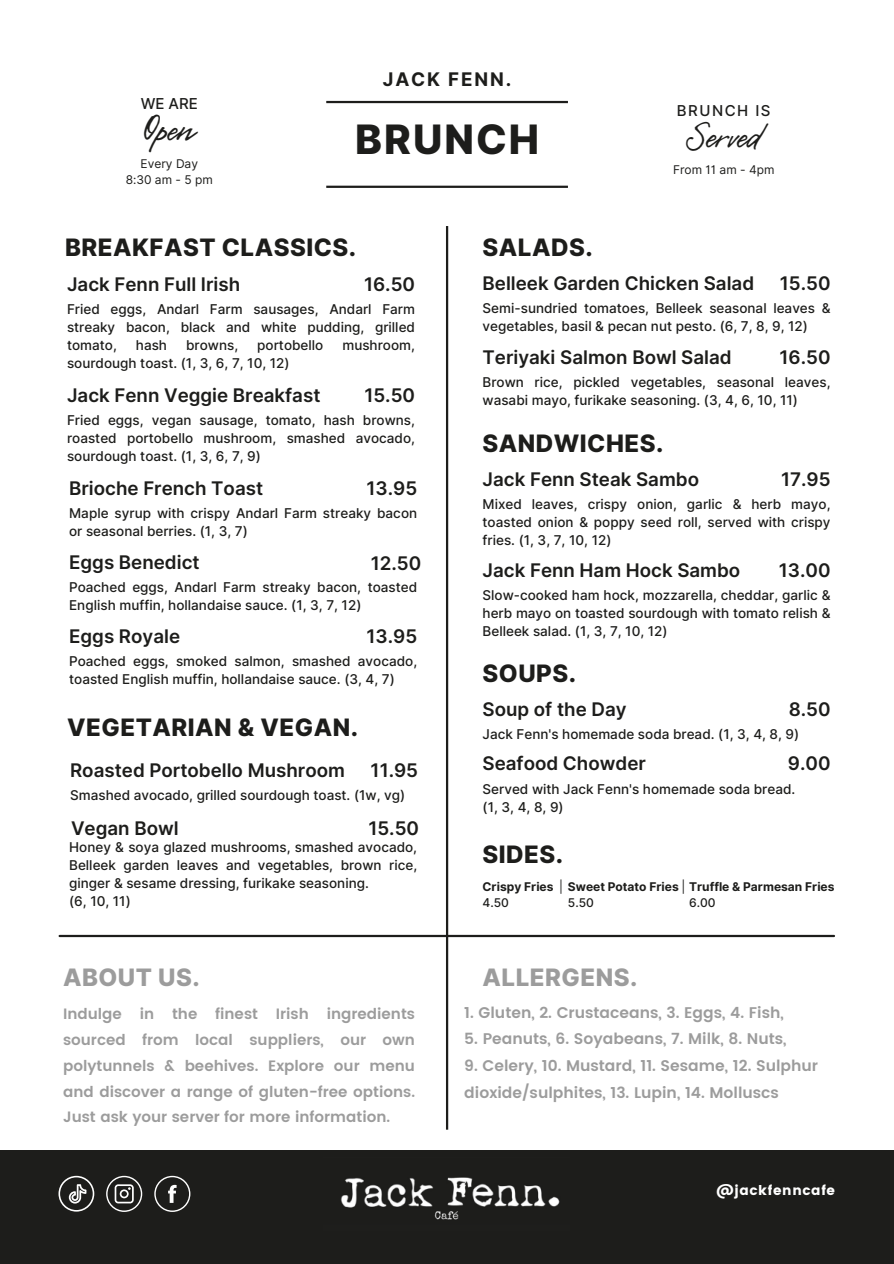
<style>
.page{position:relative;width:894px;height:1264px;background:#fff}
.page>*{position:absolute;margin:0;border:0;box-sizing:border-box;transform-origin:0 0}
.t1{font:42px "Gentlemens Script";color:#1d1d1b}
.t2{font:800 40.5px "Inter";letter-spacing:.05em;color:#1d1d1b}
.t3{font:800 24px "Inter";letter-spacing:.02em;color:#1d1d1b}
.t4{font:800 24px "Inter";letter-spacing:.02em;color:#9c9c9c}
.t5{font:600 18.75px "Inter";color:#1d1d1b}
.t6{font:700 18.75px "Inter";letter-spacing:.1em;color:#1d1d1b}
.t7{font:600 15.45px/26.5px "Poppins";color:#9c9c9c}
.t8{font:600 15px/25.8px "Poppins";color:#9c9c9c;text-align:justify}
.t9{font:500 15px "Inter";letter-spacing:.1em;color:#1d1d1b}
.t10{font:500 13.5px/18px "Inter";color:#1d1d1b}
.t11{font:13.5px "Poppins";letter-spacing:.05em;color:#fff}
.t12{font:700 12px/16px "Inter";color:#1d1d1b}
.t13{font:12px/16px "Inter";color:#1d1d1b;text-align:center}
.t14{font:500 12px "Inter";color:#1d1d1b}
.s1{font-weight:400}
.s2{font-weight:500}
</style>
<div class="page">
<hr style="left:326px;top:101px;width:241px;height:2px;background:#1d1d1b">
<hr style="left:326px;top:186px;width:241px;height:2px;background:#1d1d1b">
<div style="left:0;top:1149px;width:893px;height:114px;background:#1d1d1b"></div>
<hr style="left:446px;top:226px;width:2px;height:903px;background:#1d1d1b">
<svg style="left:106px;top:1175px;width:36px;height:36px"></svg>
<svg style="left:154px;top:1175px;width:36px;height:36px"></svg>
<svg style="left:58px;top:1175px;width:36px;height:36px"></svg>
<img style="left:341px;top:1177px;width:219px;height:43px">
<hr style="left:60px;top:934px;width:773px;height:3px;background:#1d1d1b">
<p class="t9" style="left:141px;top:93px;width:59px">WE ARE</p>
<h1 class="t1" style="left:144px;top:107px;width:52px">Open</h1>
<p class="t13" style="left:126px;top:156px;width:89px">Every Day<br>8:30 am - 5 pm</p>
<h3 class="t6" style="left:382px;top:66px;width:130px">JACK FENN.</h3>
<h2 class="t2" style="left:355px;top:110px;width:185px">BRUNCH</h2>
<h3 class="t3" style="left:65px;top:229px;width:292px">BREAKFAST CLASSICS.</h3>
<h3 class="t3" style="left:482px;top:229px;width:112px">SALADS.</h3>
<p class="t9" style="left:676px;top:99px;width:95px">BRUNCH IS</p>
<h1 class="t1" style="left:687px;top:113px;width:74px">Served</h1>
<p class="t13" style="left:672px;top:162px;width:103px">From 11 am - 4pm</p>
<h3 class="t5" style="left:67px;top:270px;width:175px">Jack Fenn Full Irish</h3>
<h3 class="t5" style="left:364px;top:270px;width:52px">16.50</h3>
<p class="t10" style="left:67px;top:300px;width:349px;text-align:justify">Fried eggs, Andarl Farm sausages, Andarl Farm streaky bacon, black and white pudding, grilled tomato,</p>
<p class="t10" style="left:136px;top:336px;width:33px">hash</p>
<p class="t10" style="left:186px;top:336px;width:54px">browns,</p>
<p class="t10" style="left:257px;top:336px;width:68px">portobello</p>
<p class="t10" style="left:342px;top:336px;width:74px">mushroom,</p>
<p class="t10" style="left:67px;top:354px;width:224px">sourdough toast. (1, 3, 6, 7, 10, 12)</p>
<h3 class="t5" style="left:67px;top:381px;width:255px">Jack Fenn Veggie Breakfast</h3>
<h3 class="t5" style="left:364px;top:381px;width:52px">15.50</h3>
<p class="t10" style="left:67px;top:411px;width:349px;text-align:justify">Fried eggs, vegan sausage, tomato, hash browns, roasted portobello mushroom, smashed avocado, sourdough toast. (1, 3, 6, 7, 9)</p>
<h3 class="t5" style="left:69px;top:474px;width:195px">Brioche French Toast</h3>
<h3 class="t5" style="left:366px;top:474px;width:52px">13.95</h3>
<p class="t10" style="left:69px;top:504px;width:349px">Maple syrup with crispy Andarl Farm streaky bacon or seasonal berries. (1, 3, 7)</p>
<h3 class="t5" style="left:69px;top:548px;width:132px">Eggs Benedict</h3>
<h3 class="t5" style="left:370px;top:549px;width:52px">12.50</h3>
<p class="t10" style="left:69px;top:578px;width:349px">Poached eggs, Andarl Farm streaky bacon, toasted<br>English muffin, hollandaise sauce. (1, 3, 7, 12)</p>
<h3 class="t5" style="left:69px;top:622px;width:112px">Eggs Royale</h3>
<h3 class="t5" style="left:366px;top:622px;width:52px">13.95</h3>
<p class="t10" style="left:69px;top:652px;width:349px">Poached eggs, smoked salmon, smashed avocado, toasted English muffin, hollandaise sauce. (3, 4, 7)</p>
<h3 class="t3" style="left:67px;top:710px;width:292px">VEGETARIAN &amp; VEGAN.</h3>
<h3 class="t5" style="left:70px;top:756px;width:276px">Roasted Portobello Mushroom</h3>
<h3 class="t5" style="left:370px;top:756px;width:49px">11.95</h3>
<p class="t10" style="left:70px;top:785px;width:336px">Smashed avocado, grilled sourdough toast. (1w, vg)</p>
<h3 class="t5" style="left:71px;top:814px;width:109px">Vegan Bowl</h3>
<h3 class="t5" style="left:368px;top:814px;width:52px">15.50</h3>
<p class="t10" style="left:69px;top:837px;width:349px">Honey &amp; soya glazed mushrooms, smashed avocado, Belleek garden leaves and vegetables, brown rice, ginger &amp; sesame dressing, furikake seasoning.<br>(6, 10, 11)</p>
<h3 class="t5" style="left:482px;top:269px;width:273px">Belleek Garden Chicken Salad</h3>
<h3 class="t5" style="left:779px;top:269px;width:52px">15.50</h3>
<p class="t10" style="left:482px;top:298px;width:349px">Semi-sundried tomatoes, Belleek seasonal leaves &amp; vegetables, basil &amp; pecan nut pesto. (6, 7, 8, 9, 12)</p>
<h3 class="t5" style="left:482px;top:343px;width:250px">Teriyaki Salmon Bowl Salad</h3>
<h3 class="t5" style="left:779px;top:343px;width:52px">16.50</h3>
<p class="t10" style="left:482px;top:372px;width:349px">Brown rice, pickled vegetables, seasonal leaves, wasabi mayo, furikake seasoning. (3, 4, 6, 10, 11)</p>
<h3 class="t3" style="left:482px;top:425px;width:182px">SANDWICHES.</h3>
<h3 class="t5" style="left:482px;top:465px;width:218px">Jack Fenn Steak Sambo</h3>
<h3 class="t5" style="left:780px;top:465px;width:51px">17.95</h3>
<p class="t10" style="left:482px;top:495px;width:349px;text-align:justify">Mixed leaves, crispy onion, garlic &amp; herb mayo, toasted onion &amp; poppy seed roll, served with crispy fries. (1, 3, 7, 10, 12)</p>
<h3 class="t5" style="left:482px;top:556px;width:259px">Jack Fenn Ham Hock Sambo</h3>
<h3 class="t5" style="left:778px;top:556px;width:53px">13.00</h3>
<p class="t10" style="left:482px;top:585px;width:349px;text-align:justify">Slow-cooked ham hock, mozzarella, cheddar, garlic &amp; herb mayo on toasted sourdough with tomato relish &amp; Belleek salad. (1, 3, 7, 10, 12)</p>
<h3 class="t3" style="left:482px;top:655px;width:95px">SOUPS.</h3>
<h3 class="t5" style="left:482px;top:695px;width:145px">Soup of the Day</h3>
<h3 class="t5" style="left:788px;top:695px;width:43px">8.50</h3>
<p class="t10" style="left:482px;top:724px;width:318px">Jack Fenn's homemade soda bread. (1, 3, 4, 8, 9)</p>
<h3 class="t5" style="left:482px;top:750px;width:165px">Seafood Chowder</h3>
<h3 class="t5" style="left:787px;top:750px;width:44px">9.00</h3>
<p class="t10" style="left:482px;top:779px;width:314px">Served with Jack Fenn's homemade soda bread. (1, 3, 4, 8, 9)</p>
<h3 class="t3" style="left:482px;top:837px;width:82px">SIDES.</h3>
<p class="t12" style="left:482px;top:878px;width:353px">Crispy Fries <span class="s1">|</span> Sweet Potato Fries <span class="s1">|</span> Truffle &amp; Parmesan Fries<br><span class="s2">4.50</span></p>
<p class="t14" style="left:567px;top:893px;width:28px">5.50</p>
<p class="t14" style="left:688px;top:893px;width:28px">6.00</p>
<h3 class="t4" style="left:63px;top:960px;width:138px">ABOUT US.</h3>
<h3 class="t4" style="left:482px;top:960px;width:156px">ALLERGENS.</h3>
<p class="t8" style="left:63px;top:1001px;width:353px">Indulge in the finest Irish ingredients sourced from local suppliers, our own polytunnels &amp; beehives. Explore our menu and discover a range of gluten-free options.<br>Just ask your server for more information.</p>
<p class="t7" style="left:464px;top:999px;width:321px">1. Gluten, 2. Crustaceans, 3. Eggs, 4. Fish,</p>
<p class="t7" style="left:464px;top:1026px;width:324px">5. Peanuts, 6. Soyabeans, 7. Milk, 8. Nuts,</p>
<p class="t7" style="left:464px;top:1052px;width:355px">9. Celery, 10. Mustard, 11. Sesame, 12. Sulphur dioxide/sulphites, 13. Lupin, 14. Molluscs</p>
<p class="t11" style="left:716px;top:1182px;width:120px">@jackfenncafe</p>
</div>
